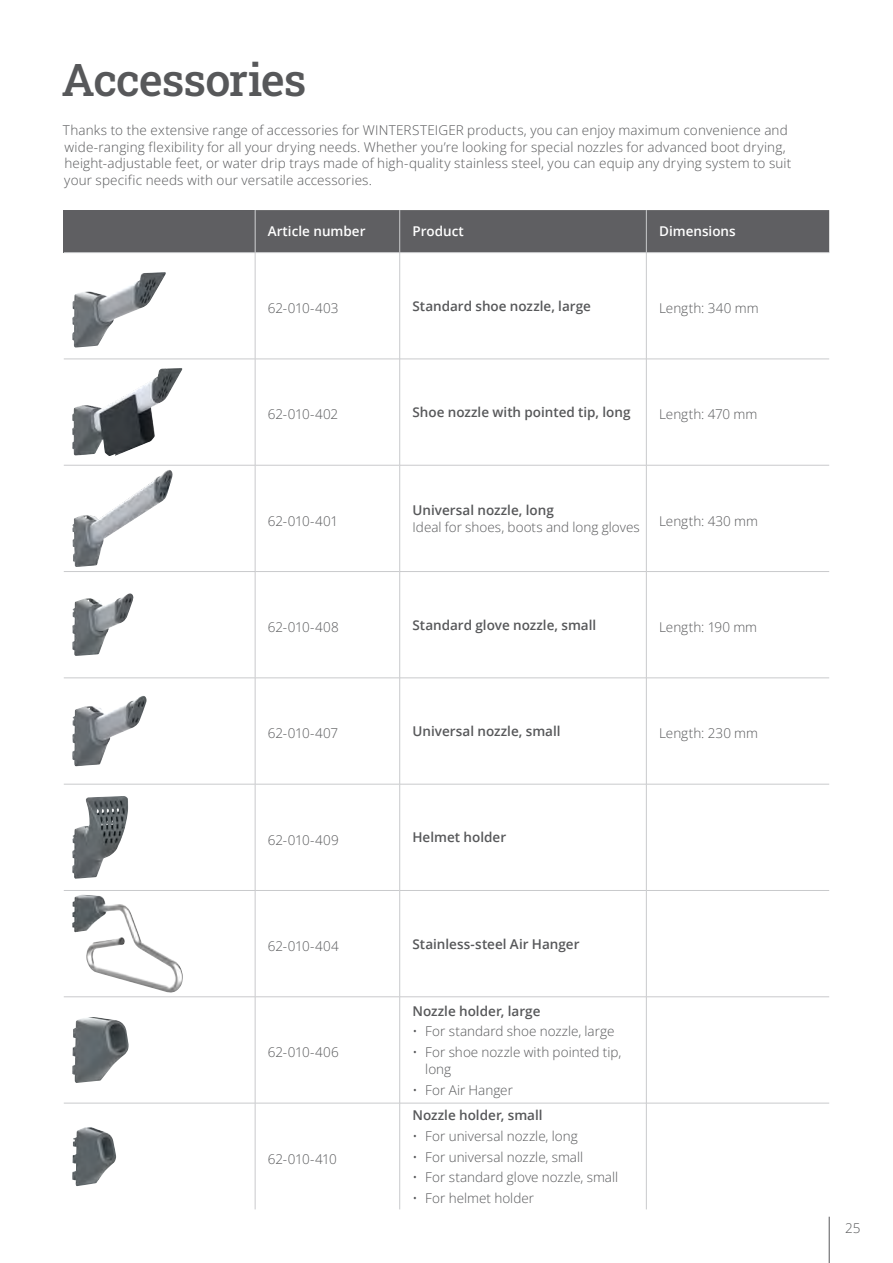
<style>
.page{position:relative;width:893px;height:1263px;background:#fff}
.page>*{position:absolute;margin:0;border:0;box-sizing:border-box;transform-origin:0 0}
.t1{font:45px "Roboto Slab";letter-spacing:-.02em;color:#57585a}
.t2{font:13.5px/16.5px "Open Sans";letter-spacing:.01em;color:#57585a}
.t3{font:600 13.5px "Open Sans";color:#57585a}
.t4{font:600 13.5px "Open Sans";color:#fff}
</style>
<div class="page">
<div style="left:64px;top:210px;width:191px;height:43px;background:#5f5f62"></div>
<div style="left:256px;top:210px;width:573px;height:42px;background:#5f5f62"></div>
<hr style="left:64px;top:252px;width:191px;height:1px;background:#c9cacc">
<hr style="left:255px;top:252px;width:144px;height:1px;background:#c9cacc">
<hr style="left:400px;top:252px;width:246px;height:1px;background:#c9cacc">
<hr style="left:646px;top:252px;width:183px;height:1px;background:#c9cacc">
<hr style="left:64px;top:359px;width:191px;height:1px;background:#c9cacc">
<hr style="left:255px;top:359px;width:144px;height:1px;background:#c9cacc">
<hr style="left:400px;top:359px;width:246px;height:1px;background:#c9cacc">
<hr style="left:646px;top:359px;width:183px;height:1px;background:#c9cacc">
<hr style="left:64px;top:465px;width:191px;height:1px;background:#c9cacc">
<hr style="left:255px;top:465px;width:144px;height:1px;background:#c9cacc">
<hr style="left:400px;top:465px;width:246px;height:1px;background:#c9cacc">
<hr style="left:646px;top:465px;width:183px;height:1px;background:#c9cacc">
<hr style="left:64px;top:571px;width:191px;height:1px;background:#c9cacc">
<hr style="left:255px;top:571px;width:144px;height:1px;background:#c9cacc">
<hr style="left:400px;top:571px;width:246px;height:1px;background:#c9cacc">
<hr style="left:646px;top:571px;width:183px;height:1px;background:#c9cacc">
<hr style="left:64px;top:678px;width:191px;height:1px;background:#c9cacc">
<hr style="left:255px;top:678px;width:144px;height:1px;background:#c9cacc">
<hr style="left:400px;top:678px;width:246px;height:1px;background:#c9cacc">
<hr style="left:646px;top:678px;width:183px;height:1px;background:#c9cacc">
<hr style="left:64px;top:784px;width:191px;height:1px;background:#c9cacc">
<hr style="left:255px;top:784px;width:144px;height:1px;background:#c9cacc">
<hr style="left:400px;top:784px;width:246px;height:1px;background:#c9cacc">
<hr style="left:646px;top:784px;width:183px;height:1px;background:#c9cacc">
<hr style="left:64px;top:890px;width:191px;height:1px;background:#c9cacc">
<hr style="left:255px;top:890px;width:144px;height:1px;background:#c9cacc">
<hr style="left:400px;top:890px;width:246px;height:1px;background:#c9cacc">
<hr style="left:646px;top:890px;width:183px;height:1px;background:#c9cacc">
<hr style="left:64px;top:996px;width:191px;height:1px;background:#c9cacc">
<hr style="left:255px;top:996px;width:144px;height:1px;background:#c9cacc">
<hr style="left:400px;top:996px;width:246px;height:1px;background:#c9cacc">
<hr style="left:646px;top:996px;width:183px;height:1px;background:#c9cacc">
<hr style="left:64px;top:1103px;width:191px;height:1px;background:#c9cacc">
<hr style="left:255px;top:1103px;width:144px;height:1px;background:#c9cacc">
<hr style="left:400px;top:1103px;width:246px;height:1px;background:#c9cacc">
<hr style="left:646px;top:1103px;width:183px;height:1px;background:#c9cacc">
<hr style="left:255px;top:210px;width:1px;height:42px;background:#c9cacc">
<hr style="left:255px;top:253px;width:1px;height:106px;background:#c9cacc">
<hr style="left:255px;top:359px;width:1px;height:106px;background:#c9cacc">
<hr style="left:255px;top:465px;width:1px;height:106px;background:#c9cacc">
<hr style="left:255px;top:572px;width:1px;height:106px;background:#c9cacc">
<hr style="left:255px;top:678px;width:1px;height:106px;background:#c9cacc">
<hr style="left:255px;top:784px;width:1px;height:106px;background:#c9cacc">
<hr style="left:255px;top:891px;width:1px;height:105px;background:#c9cacc">
<hr style="left:255px;top:997px;width:1px;height:106px;background:#c9cacc">
<hr style="left:255px;top:1103px;width:1px;height:106px;background:#c9cacc">
<hr style="left:399px;top:210px;width:1px;height:43px;background:#c9cacc">
<hr style="left:646px;top:210px;width:1px;height:43px;background:#c9cacc">
<hr style="left:399px;top:253px;width:1px;height:106px;background:#c9cacc">
<hr style="left:646px;top:253px;width:1px;height:106px;background:#c9cacc">
<hr style="left:399px;top:359px;width:1px;height:106px;background:#c9cacc">
<hr style="left:646px;top:359px;width:1px;height:106px;background:#c9cacc">
<hr style="left:399px;top:465px;width:1px;height:106px;background:#c9cacc">
<hr style="left:646px;top:465px;width:1px;height:106px;background:#c9cacc">
<hr style="left:399px;top:571px;width:1px;height:107px;background:#c9cacc">
<hr style="left:646px;top:571px;width:1px;height:107px;background:#c9cacc">
<hr style="left:399px;top:678px;width:1px;height:106px;background:#c9cacc">
<hr style="left:646px;top:678px;width:1px;height:106px;background:#c9cacc">
<hr style="left:399px;top:784px;width:1px;height:106px;background:#c9cacc">
<hr style="left:646px;top:784px;width:1px;height:106px;background:#c9cacc">
<hr style="left:399px;top:890px;width:1px;height:107px;background:#c9cacc">
<hr style="left:646px;top:890px;width:1px;height:107px;background:#c9cacc">
<hr style="left:399px;top:997px;width:1px;height:106px;background:#c9cacc">
<hr style="left:646px;top:997px;width:1px;height:106px;background:#c9cacc">
<hr style="left:399px;top:1103px;width:1px;height:106px;background:#c9cacc">
<hr style="left:646px;top:1103px;width:1px;height:106px;background:#c9cacc">
<img style="left:72px;top:272px;width:94px;height:76px">
<img style="left:72px;top:368px;width:110px;height:88px">
<img style="left:72px;top:470px;width:101px;height:97px">
<img style="left:72px;top:593px;width:62px;height:63px">
<img style="left:72px;top:696px;width:75px;height:70px">
<img style="left:72px;top:796px;width:57px;height:83px">
<img style="left:72px;top:895px;width:111px;height:98px">
<img style="left:72px;top:1017px;width:57px;height:66px">
<img style="left:72px;top:1127px;width:44px;height:59px">
<hr style="left:829px;top:1217px;width:1px;height:46px;background:#57585a">
<h1 class="t1" style="left:62px;top:49px;width:246px">Accessories</h1>
<p class="t2" style="left:63px;top:122px;width:730px">Thanks to the extensive range of accessories for WINTERSTEIGER products, you can enjoy maximum convenience and wide-ranging flexibility for all your drying needs. Whether you’re looking for special nozzles for advanced boot drying, height-adjustable feet, or water drip trays made of high-quality stainless steel, you can equip any drying system to suit your specific needs with our versatile accessories.</p>
<p class="t4" style="left:268px;top:222px;width:99px">Article number</p>
<p class="t4" style="left:412px;top:222px;width:53px">Product</p>
<p class="t4" style="left:659px;top:222px;width:78px">Dimensions</p>
<p class="t2" style="left:268px;top:299px;width:72px">62-010-403</p>
<p class="t3" style="left:412px;top:297px;width:180px">Standard shoe nozzle, large</p>
<p class="t2" style="left:659px;top:299px;width:101px">Length: 340 mm</p>
<p class="t2" style="left:268px;top:406px;width:72px">62-010-402</p>
<p class="t3" style="left:412px;top:403px;width:220px">Shoe nozzle with pointed tip, long</p>
<p class="t2" style="left:659px;top:406px;width:100px">Length: 470 mm</p>
<p class="t2" style="left:268px;top:512px;width:72px">62-010-401</p>
<p class="t3" style="left:412px;top:501px;width:143px">Universal nozzle, long</p>
<p class="t2" style="left:412px;top:518px;width:229px">Ideal for shoes, boots and long gloves</p>
<p class="t2" style="left:659px;top:512px;width:100px">Length: 430 mm</p>
<p class="t2" style="left:268px;top:618px;width:72px">62-010-408</p>
<p class="t3" style="left:412px;top:616px;width:185px">Standard glove nozzle, small</p>
<p class="t2" style="left:659px;top:618px;width:100px">Length: 190 mm</p>
<p class="t2" style="left:268px;top:725px;width:72px">62-010-407</p>
<p class="t3" style="left:412px;top:722px;width:150px">Universal nozzle, small</p>
<p class="t2" style="left:659px;top:725px;width:101px">Length: 230 mm</p>
<p class="t2" style="left:268px;top:831px;width:72px">62-010-409</p>
<p class="t3" style="left:412px;top:828px;width:95px">Helmet holder</p>
<p class="t2" style="left:268px;top:937px;width:72px">62-010-404</p>
<p class="t3" style="left:412px;top:935px;width:169px">Stainless-steel Air Hanger</p>
<p class="t2" style="left:268px;top:1044px;width:72px">62-010-406</p>
<p class="t2" style="left:268px;top:1150px;width:70px">62-010-410</p>
<p class="t3" style="left:412px;top:1001px;width:130px">Nozzle holder, large</p>
<p class="t2" style="left:412px;top:1023px;width:203px">• For standard shoe nozzle, large</p>
<p class="t2" style="left:425px;top:1044px;width:198px;text-indent:-13px">• For shoe nozzle with pointed tip, long</p>
<p class="t2" style="left:412px;top:1081px;width:102px">• For Air Hanger</p>
<p class="t3" style="left:412px;top:1106px;width:132px">Nozzle holder, small</p>
<p class="t2" style="left:412px;top:1127px;width:167px">• For universal nozzle, long</p>
<p class="t2" style="left:412px;top:1148px;width:172px">• For universal nozzle, small</p>
<p class="t2" style="left:412px;top:1169px;width:207px">• For standard glove nozzle, small</p>
<p class="t2" style="left:412px;top:1189px;width:123px">• For helmet holder</p>
<p class="t2" style="left:845px;top:1219px;width:17px">25</p>
</div>
